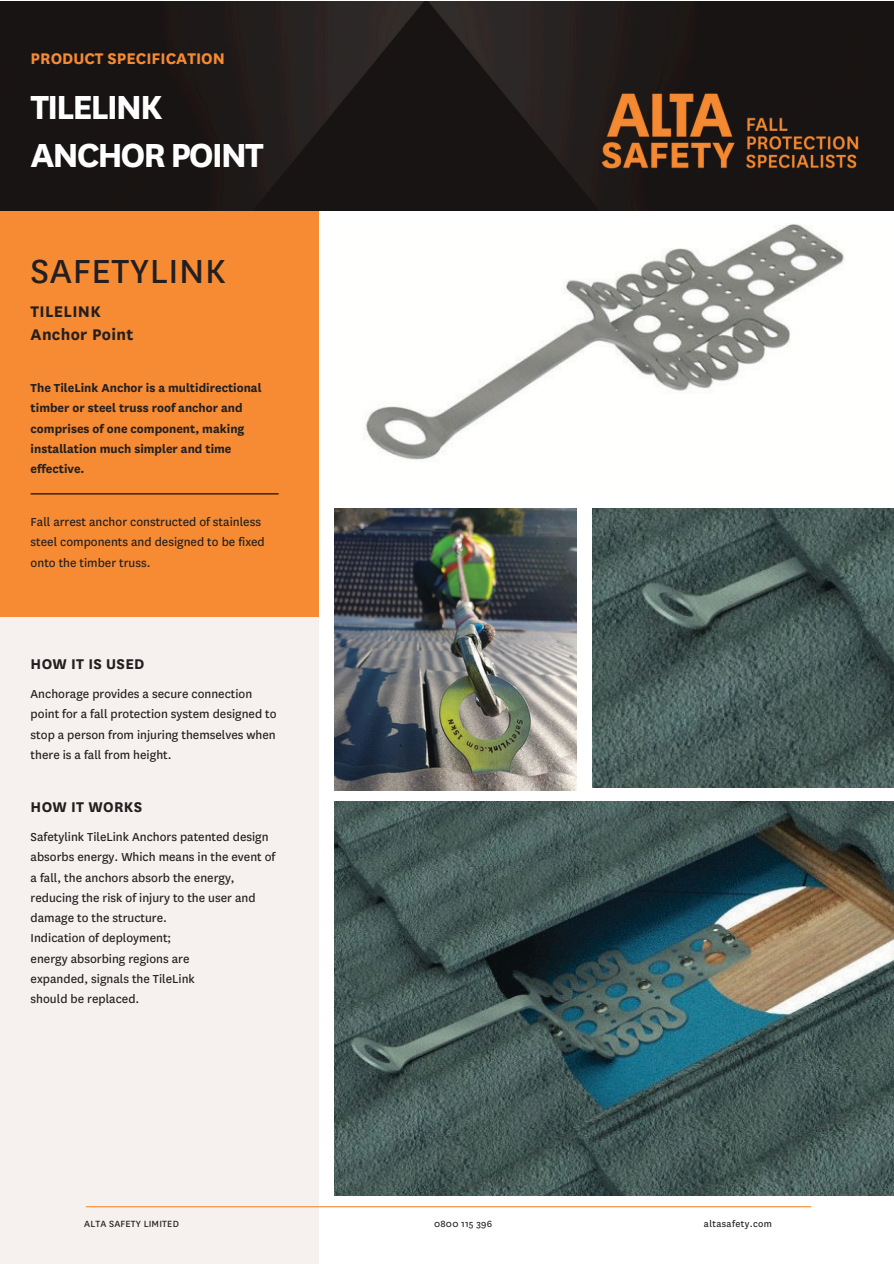
<style>
.page{position:relative;width:894px;height:1264px;background:#fff}
.page>*{position:absolute;margin:0;border:0;box-sizing:border-box;transform-origin:0 0}
.t1{font:700 39px/48.3px "National";letter-spacing:-.055em;color:#fff}
.t2{font:39px "National";letter-spacing:.02em;color:#231f20}
.t3{font:700 18px "National";color:#f68b33}
.t4{font:700 18px/23.7px "National";letter-spacing:.02em;color:#231f20}
.t5{font:700 16.5px "National";letter-spacing:.02em;color:#231f20}
.t6{font:13.5px/20.2px "National";color:#231f20}
.t7{font:700 13.5px/20.2px "National";color:#231f20}
.t8{font:10.5px "National";letter-spacing:.02em;color:#231f20}
</style>
<div class="page">
<div style="left:0;top:544px;width:318px;height:719px;background:#f6f0ef"></div>
<div style="left:0;top:208px;width:318px;height:408px;background:#f68b33"></div>
<img style="left:0;top:1px;width:893px;height:209px">
<img style="left:592px;top:82px;width:274px;height:99px">
<hr style="left:86px;top:1206px;width:725px;height:1px;background:#f68b33">
<img style="left:365px;top:224px;width:479px;height:236px">
<img style="left:592px;top:509px;width:301px;height:279px">
<img style="left:334px;top:509px;width:242px;height:281px">
<img style="left:334px;top:801px;width:559px;height:394px">
<hr style="left:31px;top:493px;width:247px;height:1px;background:#000">
<p class="t3" style="left:31px;top:48px;width:196px">PRODUCT SPECIFICATION</p>
<h1 class="t1" style="left:31px;top:83px;width:234px">TILELINK<br>ANCHOR POINT</h1>
<h2 class="t2" style="left:31px;top:248px;width:197px">SAFETYLINK</h2>
<h2 class="t4" style="left:31px;top:299px;width:104px">TILELINK<br>Anchor Point</h2>
<p class="t7" style="left:31px;top:378px;width:232px">The TileLink Anchor is a multidirectional timber or steel truss roof anchor and comprises of one component, making installation much simpler and time effective.</p>
<h4 class="t6" style="left:31px;top:512px;width:236px">Fall arrest anchor constructed of stainless steel components and designed to be fixed onto the timber truss.</h4>
<h5 class="t5" style="left:31px;top:654px;width:115px">HOW IT IS USED</h5>
<h4 class="t6" style="left:31px;top:683px;width:247px">Anchorage provides a secure connection point for a fall protection system designed to stop a person from injuring themselves when there is a fall from height.</h4>
<p class="t5" style="left:31px;top:797px;width:113px">HOW IT WORKS</p>
<p class="t6" style="left:31px;top:826px;width:246px">Safetylink TileLink Anchors patented design absorbs energy. Which means in the event of a fall, the anchors absorb the energy, reducing the risk of injury to the user and damage to the structure.<br>Indication of deployment;<br>energy absorbing regions are<br>expanded, signals the TileLink</p>
<p class="t6" style="left:31px;top:988px;width:110px">should be replaced.</p>
<h3 class="t8" style="left:84px;top:1217px;width:96px">ALTA SAFETY LIMITED</h3>
<h4 class="t8" style="left:434px;top:1217px;width:59px">0800 115 396</h4>
<h4 class="t8" style="left:703px;top:1217px;width:70px">altasafety.com</h4>
</div>
